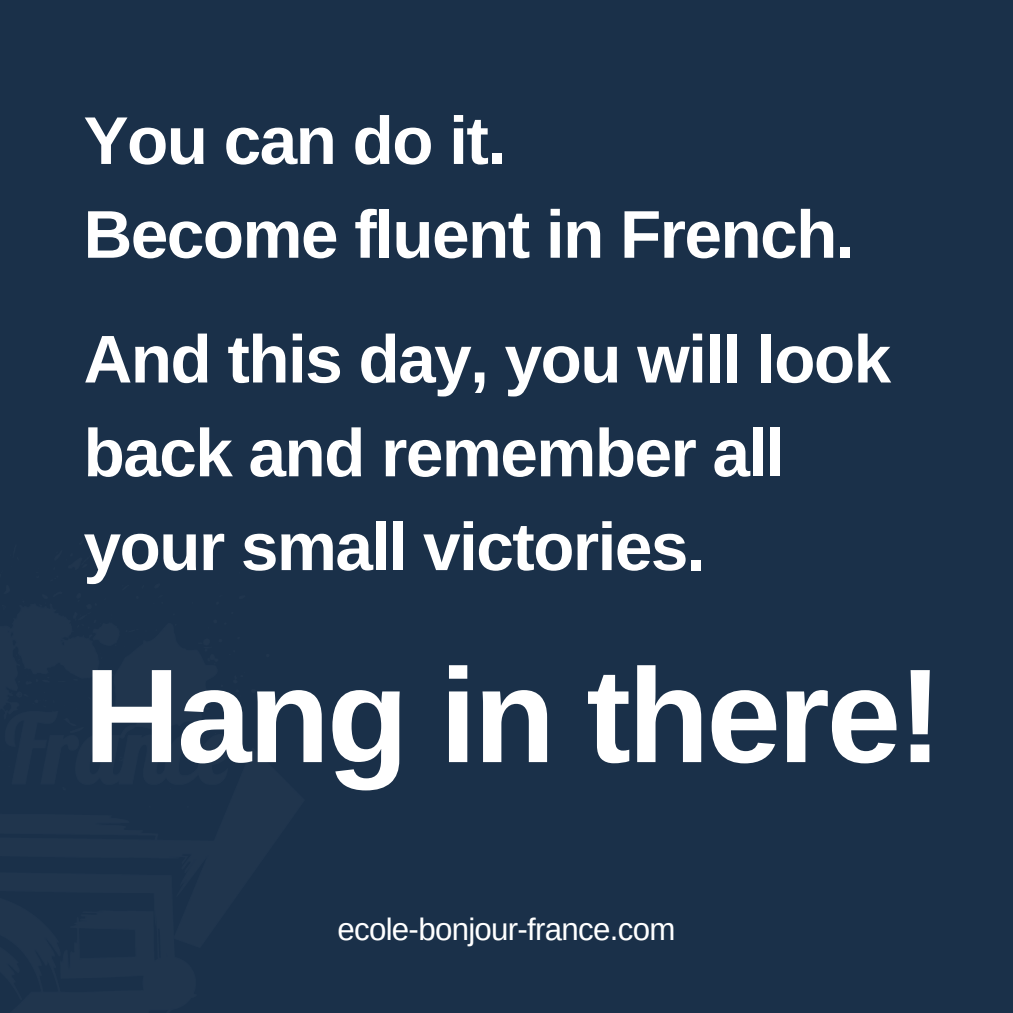
<style>
.page{position:relative;width:1013px;height:1013px;background:#fff}
.page>*{position:absolute;margin:0;border:0;box-sizing:border-box;transform-origin:0 0}
.t1{font:700 133.62px "Arimo";letter-spacing:-.025em;color:#fff}
.t2{font:700 67.5px/93.8px "Arimo";letter-spacing:-.025em;color:#fff}
.t3{font:31.25px "Arimo";letter-spacing:-.025em;color:#fff}
</style>
<div class="page">
<div style="left:0;top:0;width:1012px;height:1012px;background:#1a3049"></div>
<h2 class="t2" style="left:84px;top:94px;width:772px">You can do it.<br>Become fluent in French.</h2>
<h2 class="t2" style="left:84px;top:312px;width:809px">And this day, you will look back and remember all your small victories.</h2>
<h1 class="t1" style="left:84px;top:641px;width:860px">Hang in there!</h1>
<p class="t3" style="left:337px;top:911px;width:339px">ecole-bonjour-france.com</p>
</div>
